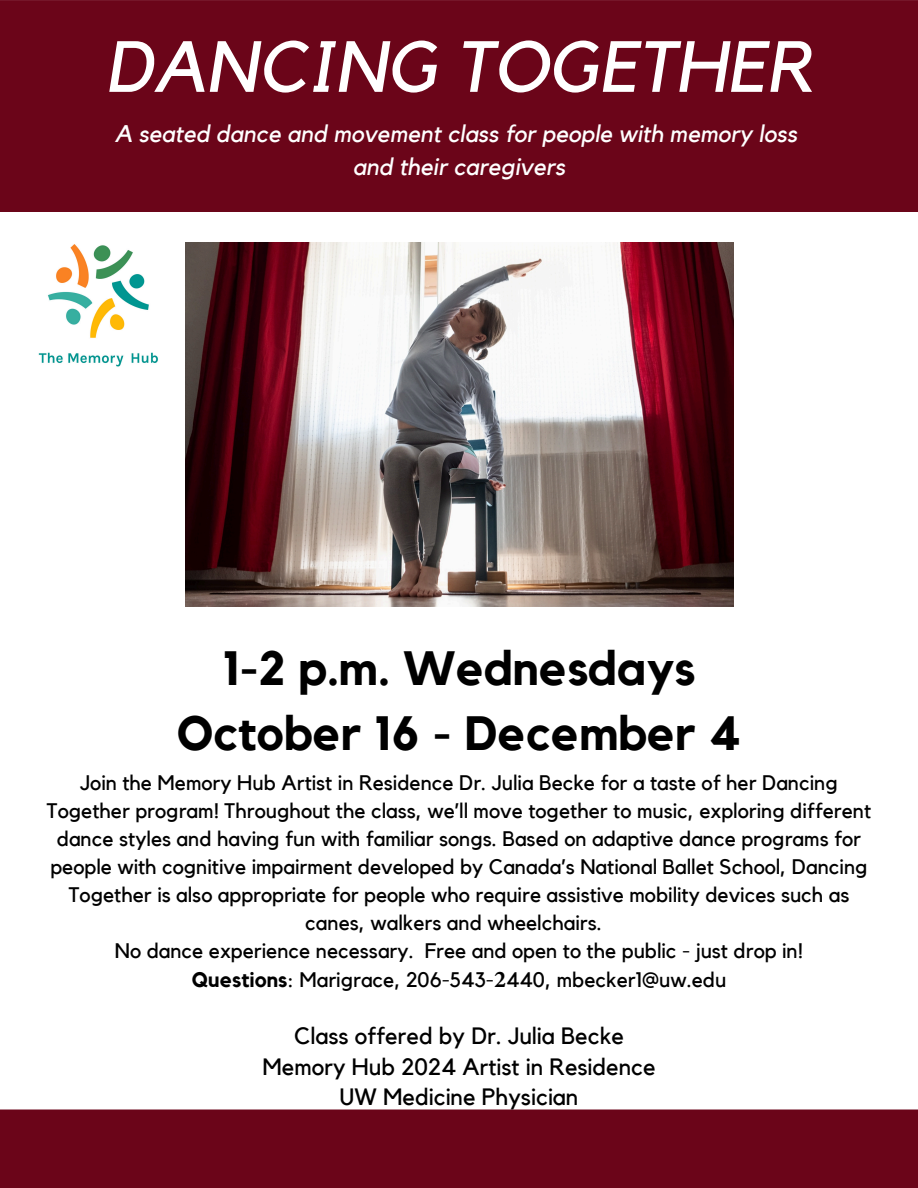
<style>
.page{position:relative;width:918px;height:1188px;background:#fff}
.page>*{position:absolute;margin:0;border:0;box-sizing:border-box;transform-origin:0 0}
.t1{font:italic 71.4px "Kollektif";color:#fff}
.t2{font:700 48px "Kollektif";color:#000}
.t3{font:italic 24px/32.7px "Kollektif";color:#fff;text-align:center}
.t4{font:23.55px/30.3px "Kollektif";color:#000;text-align:center}
.t5{font:21px/28px "Kollektif";color:#000;text-align:center}
.s1{font-weight:700}
.s2{font-family:"Minion Pro";font-weight:700;font-size:24px}
</style>
<div class="page">
<div style="left:0;top:0;width:918px;height:212px;background:#6b0519"></div>
<div style="left:0;top:1110px;width:918px;height:78px;background:#6b0519"></div>
<img style="left:38px;top:244px;width:120px;height:123px">
<img style="left:185px;top:242px;width:548px;height:365px">
<p class="t1" style="left:105px;top:34px;width:710px">DANCING TOGETHER</p>
<p class="t3" style="left:115px;top:119px;width:684px">A seated dance and movement class for people with memory loss and their caregivers</p>
<p class="t2" style="left:222px;top:646px;width:475px">1-2 p.m. Wednesdays</p>
<p class="t2" style="left:177px;top:711px;width:566px">October 16 - December 4</p>
<p class="t5" style="left:47px;top:769px;width:826px">Join the Memory Hub Artist in Residence Dr. Julia Becke for a taste of her Dancing Together program! Throughout the class, we’ll move together to music, exploring different dance styles and having fun with familiar songs. Based on adaptive dance programs for people with cognitive impairment developed by Canada’s National Ballet School, Dancing Together is also appropriate for people who require assistive mobility devices such as</p>
<p class="t5" style="left:115px;top:910px;width:690px">canes, walkers and wheelchairs.<br>No dance experience necessary. Free and open to the public - just drop in!<br><span class="s1">Questions</span>: Marigrace, 206-543-<span class="s2">2</span>440, mbecker1@uw.edu</p>
<p class="t4" style="left:262px;top:1022px;width:395px">Class offered by Dr. Julia Becke<br>Memory Hub 2024 Artist in Residence<br>UW Medicine Physician</p>
</div>
